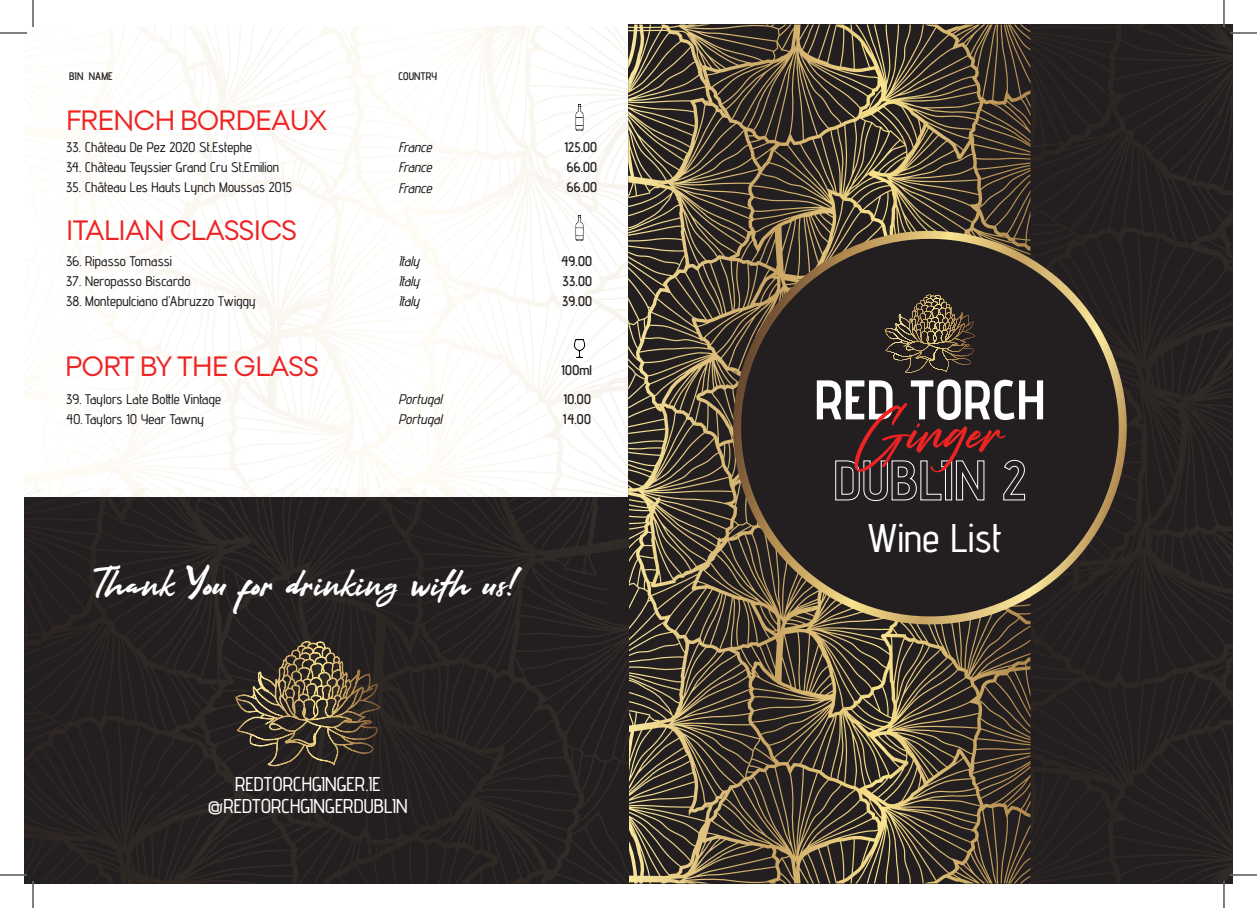
<style>
.page{position:relative;width:1257px;height:908px;background:#fff}
.page>*{position:absolute;margin:0;border:0;box-sizing:border-box;transform-origin:0 0}
.t1{font:40px "Advent Pro";letter-spacing:.01em;color:#fff}
.t2{font:37.8px "Arkipelago";color:#fff}
.t3{font:28px "Soin Sans Pro";letter-spacing:-.025em;color:#ee2323}
.t4{font:20px/22px "Advent Pro";letter-spacing:.005em;color:#fff;text-align:center}
.t5{font:14px/20px "Advent Pro";letter-spacing:.01em;color:#231f20;text-align:justify}
.t6{font:italic 500 14px/20px "Advent Pro";letter-spacing:.005em;color:#231f20;text-align:justify}
.t7{font:11px "Advent Pro";letter-spacing:.01em;color:#231f20}
</style>
<div class="page">
<svg style="left:628px;top:24px;width:604px;height:859px;fill:#231f20"></svg>
<svg style="left:629px;top:557px;width:398px;height:326px;fill:#231f20"></svg>
<svg style="left:944px;top:24px;width:86px;height:77px"></svg>
<div style="left:24px;top:497px;width:605px;height:386px;background:#231f20"></div>
<svg style="left:234px;top:639px;width:147px;height:139px"></svg>
<svg style="left:699px;top:207px;width:462px;height:452px"></svg>
<svg style="left:817px;top:379px;width:226px;height:122px"></svg>
<hr style="left:884px;top:295px;width:1px;height:38px;background:#b28a4f">
<hr style="left:885px;top:295px;width:1px;height:38px;background:#b89156">
<hr style="left:886px;top:295px;width:1px;height:38px;background:#bd995c">
<hr style="left:887px;top:295px;width:1px;height:38px;background:#c3a162">
<hr style="left:888px;top:295px;width:1px;height:38px;background:#cba86a">
<hr style="left:889px;top:295px;width:1px;height:38px;background:#ceaf6f">
<hr style="left:890px;top:295px;width:1px;height:38px;background:#d6b876">
<hr style="left:891px;top:295px;width:1px;height:38px;background:#dbbf7c">
<hr style="left:892px;top:295px;width:1px;height:38px;background:#e1c682">
<hr style="left:893px;top:295px;width:1px;height:38px;background:#e7cd88">
<hr style="left:894px;top:295px;width:1px;height:38px;background:#ecd48d">
<hr style="left:895px;top:295px;width:1px;height:38px;background:#f0db93">
<hr style="left:896px;top:295px;width:1px;height:38px;background:#f4e198">
<hr style="left:897px;top:295px;width:1px;height:38px;background:#f8e79c">
<hr style="left:898px;top:295px;width:1px;height:38px;background:#f8e79c">
<hr style="left:899px;top:295px;width:1px;height:38px;background:#f6e39a">
<hr style="left:900px;top:295px;width:1px;height:38px;background:#f4e097">
<hr style="left:901px;top:295px;width:1px;height:38px;background:#f1dd94">
<hr style="left:902px;top:295px;width:1px;height:38px;background:#efd890">
<hr style="left:903px;top:295px;width:1px;height:38px;background:#ecd48d">
<hr style="left:904px;top:295px;width:1px;height:38px;background:#ead18a">
<hr style="left:905px;top:295px;width:1px;height:38px;background:#e8ce87">
<hr style="left:906px;top:295px;width:1px;height:38px;background:#e6cb85">
<hr style="left:907px;top:295px;width:1px;height:38px;background:#e4c883">
<hr style="left:908px;top:295px;width:1px;height:38px;background:#e2c580">
<hr style="left:909px;top:295px;width:1px;height:38px;background:#dfc17e">
<hr style="left:910px;top:295px;width:1px;height:38px;background:#ddbf7b">
<hr style="left:911px;top:295px;width:1px;height:38px;background:#dbbc79">
<hr style="left:912px;top:295px;width:1px;height:38px;background:#d9ba77">
<hr style="left:913px;top:295px;width:1px;height:38px;background:#d6b674">
<hr style="left:914px;top:295px;width:1px;height:38px;background:#d3b371">
<hr style="left:915px;top:295px;width:1px;height:38px;background:#d1b06d">
<hr style="left:916px;top:295px;width:1px;height:38px;background:#d0ae6c">
<hr style="left:917px;top:295px;width:1px;height:38px;background:#ceab6a">
<hr style="left:918px;top:295px;width:1px;height:38px;background:#cca867">
<hr style="left:919px;top:295px;width:1px;height:38px;background:#caa665">
<hr style="left:920px;top:295px;width:1px;height:38px;background:#caa765">
<hr style="left:921px;top:295px;width:1px;height:38px;background:#ceab69">
<hr style="left:922px;top:295px;width:1px;height:38px;background:#d0ae6a">
<hr style="left:923px;top:295px;width:1px;height:38px;background:#d2b16c">
<hr style="left:924px;top:295px;width:1px;height:38px;background:#d5b56f">
<hr style="left:925px;top:295px;width:1px;height:38px;background:#daba73">
<hr style="left:926px;top:295px;width:1px;height:38px;background:#ddbd76">
<hr style="left:927px;top:295px;width:1px;height:38px;background:#e0c178">
<hr style="left:928px;top:295px;width:1px;height:38px;background:#e3c47a">
<hr style="left:929px;top:295px;width:1px;height:38px;background:#e5c67b">
<img style="left:566px;top:105px;width:26px;height:25px">
<img style="left:566px;top:215px;width:26px;height:26px">
<img style="left:570px;top:340px;width:18px;height:18px">
<hr style="left:1230px;top:32px;width:27px;height:2px;background:#fff">
<hr style="left:0;top:874px;width:27px;height:2px;background:#fff">
<hr style="left:1230px;top:874px;width:27px;height:2px;background:#fff">
<hr style="left:32px;top:881px;width:2px;height:27px;background:#fff">
<svg style="left:0;top:33px;width:27px;height:1px"></svg>
<svg style="left:1230px;top:33px;width:27px;height:1px"></svg>
<svg style="left:0;top:875px;width:27px;height:1px"></svg>
<svg style="left:1230px;top:875px;width:27px;height:1px"></svg>
<svg style="left:33px;top:0;width:1px;height:27px"></svg>
<svg style="left:33px;top:881px;width:1px;height:27px"></svg>
<svg style="left:1223px;top:0;width:1px;height:27px"></svg>
<svg style="left:1223px;top:881px;width:1px;height:27px"></svg>
<p class="t7" style="left:69px;top:70px;width:45px">BIN NAME</p>
<p class="t7" style="left:398px;top:70px;width:40px">COUNTRY</p>
<h3 class="t3" style="left:66px;top:104px;width:262px">FRENCH BORDEAUX</h3>
<p class="t5" style="left:66px;top:137px;width:187px">33. Château De Pez 2020 St.Estephe</p>
<p class="t5" style="left:66px;top:157px;width:214px">34. Château Teyssier Grand Cru St.Emilion</p>
<p class="t5" style="left:66px;top:177px;width:227px">35. Château Les Hauts Lynch Moussas 2015</p>
<h3 class="t3" style="left:66px;top:214px;width:232px">ITALIAN CLASSICS</h3>
<p class="t5" style="left:66px;top:250px;width:107px">36. Ripasso Tomassi</p>
<p class="t5" style="left:66px;top:270px;width:126px">37. Neropasso Biscardo</p>
<p class="t5" style="left:66px;top:290px;width:191px">38. Montepulciano d’Abruzzo Twiggy</p>
<h3 class="t3" style="left:65px;top:350px;width:255px">PORT BY THE GLASS</h3>
<p class="t5" style="left:66px;top:389px;width:156px">39. Taylors Late Bottle Vintage</p>
<p class="t5" style="left:66px;top:409px;width:139px">40. Taylors 10 Year Tawny</p>
<p class="t6" style="left:398px;top:137px;width:35px">France France France</p>
<p class="t6" style="left:398px;top:250px;width:22px">Italy Italy Italy</p>
<p class="t6" style="left:398px;top:389px;width:45px">Portugal<br>Portugal</p>
<p class="t5" style="left:564px;top:137px;width:34px">125.00<br>66.00<br>66.00</p>
<p class="t5" style="left:561px;top:251px;width:33px">49.00<br>33.00<br>39.00</p>
<p class="t5" style="left:561px;top:360px;width:32px">100ml</p>
<p class="t5" style="left:563px;top:389px;width:30px">10.00<br>14.00</p>
<h2 class="t2" style="left:94px;top:560px;width:430px">Thank You for drinking with us!</h2>
<h3 class="t4" style="left:208px;top:773px;width:201px">REDTORCHGINGER.IE @REDTORCHGINGERDUBLIN</h3>
<h1 class="t1" style="left:868px;top:513px;width:136px">Wine List</h1>
</div>
